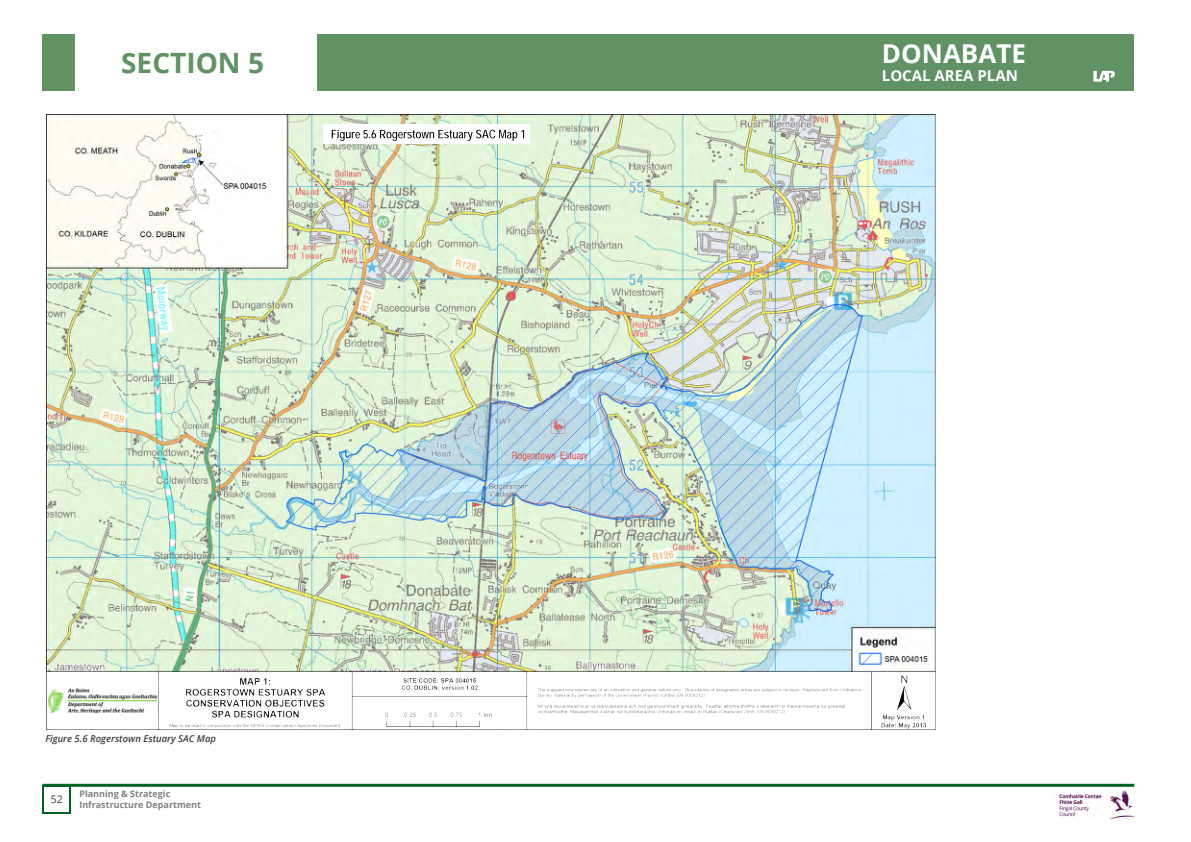
<style>
.page{position:relative;width:1191px;height:842px;background:#fff}
.page>*{position:absolute;margin:0;border:0;box-sizing:border-box;transform-origin:0 0}
.t1{font:700 28px "Open Sans";color:#609264}
.t2{font:700 26px "Open Sans";color:#fff}
.t3{font:700 15px "Open Sans";color:#fff}
.t4{font:10.5px "Open Sans";color:#3e3e3f}
.t5{font:italic 600 9.5px "Open Sans";color:#3e3e3f}
.t6{font:700 9px/10.8px "Open Sans";color:#808285}
</style>
<div class="page">
<div style="left:43px;top:34px;width:1091px;height:57px;background:#609264"></div>
<div style="left:75px;top:33px;width:241px;height:59px;background:#fff"></div>
<svg style="left:1093px;top:71px;width:22px;height:11px"></svg>
<hr style="left:43px;top:784px;width:1091px;height:3px;background:#006224">
<svg style="left:43px;top:787px;width:28px;height:27px"></svg>
<div style="left:45px;top:787px;width:24px;height:24px;background:#fff"></div>
<img style="left:1058px;top:791px;width:77px;height:28px">
<img style="left:46px;top:114px;width:890px;height:616px">
<img style="left:324px;top:125px;width:205px;height:19px">
<p class="t1" style="left:121px;top:43px;width:144px">SECTION 5</p>
<p class="t5" style="left:45px;top:731px;width:172px">Figure 5.6 Rogerstown Estuary SAC Map</p>
<p class="t4" style="left:51px;top:792px;width:14px">52</p>
<p class="t6" style="left:79px;top:788px;width:123px">Planning &amp; Strategic<br>Infrastructure Department</p>
<h2 class="t2" style="left:882px;top:36px;width:146px">DONABATE</h2>
<h3 class="t3" style="left:882px;top:65px;width:138px">LOCAL AREA PLAN</h3>
</div>
